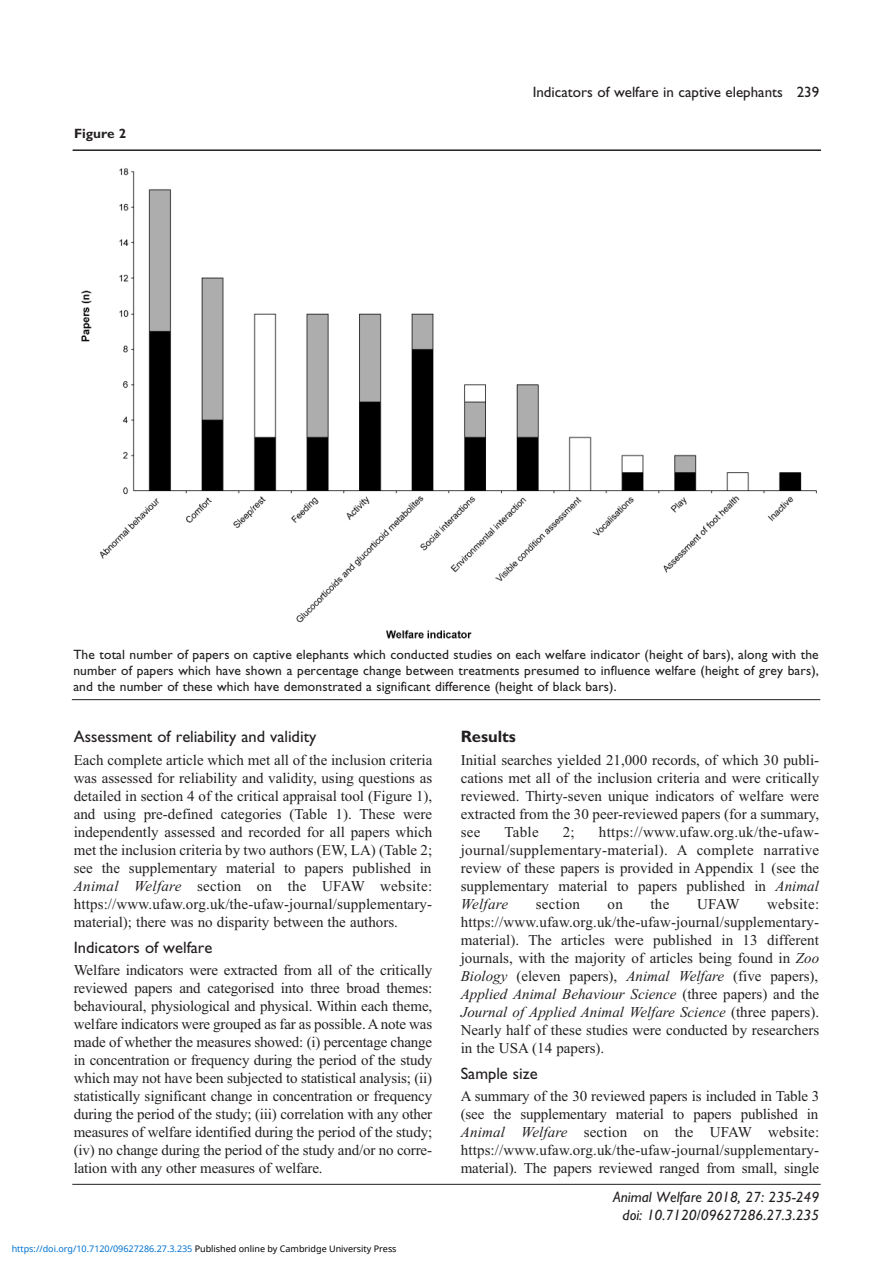
<style>
.page{position:relative;width:893px;height:1263px;background:#fff}
.page>*{position:absolute;margin:0;border:0;box-sizing:border-box;transform-origin:0 0}
.t1{font:16.5px "Gill Sans";color:#231f20}
.t2{font:700 16.5px "Gill Sans";color:#231f20}
.t3{font:15px/18px "Times New Roman";color:#231f20;text-align:justify}
.t4{font:italic 15px/18px "Gill Sans";color:#231f20;text-align:right}
.t5{font:15px "Gill Sans";color:#231f20}
.t6{font:15px "Times New Roman";letter-spacing:.02em;color:#231f20}
.t7{font:13.5px/16.2px "Gill Sans";letter-spacing:.01em;color:#231f20;text-align:justify}
.t8{font:700 13.5px "Gill Sans";color:#231f20}
.t9{font:9px "Noto Sans";color:#0172cf}
.s1{font-style:italic}
.s2{color:#000}
</style>
<div class="page">
<hr style="left:72px;top:1184px;width:749px;height:1px;background:#231f20">
<hr style="left:73px;top:149px;width:748px;height:2px;background:#231f20">
<img style="left:81px;top:168px;width:736px;height:471px">
<hr style="left:72px;top:699px;width:748px;height:1px;background:#231f20">
<p class="t8" style="left:74px;top:126px;width:54px">Figure 2</p>
<p class="t5" style="left:533px;top:83px;width:288px">Indicators of welfare in captive elephants 239</p>
<p class="t7" style="left:73px;top:646px;width:747px">The total number of papers on captive elephants which conducted studies on each welfare indicator (height of bars), along with the number of papers which have shown a percentage change between treatments presumed to influence welfare (height of grey bars), and the number of these which have demonstrated a significant difference (height of black bars).</p>
<p class="t1" style="left:74px;top:727px;width:244px">Assessment of reliability and validity</p>
<p class="t3" style="left:74px;top:750px;width:360px">Each complete article which met all of the inclusion criteria was assessed for reliability and validity, using questions as detailed in section 4 of the critical appraisal tool (Figure 1), and using pre-defined categories (Table 1). These were independently assessed and recorded for all papers which met the inclusion criteria by two authors (EW, LA) (Table 2; see the supplementary material to papers published in <span class="s1">Animal Welfare</span> section on the UFAW website: https://www.ufaw.org.uk/the-ufaw-journal/supplementary&shy;material); there was no disparity between the authors.</p>
<p class="t1" style="left:74px;top:937px;width:140px">Indicators of welfare</p>
<p class="t3" style="left:74px;top:961px;width:360px">Welfare indicators were extracted from all of the critically reviewed papers and categorised into three broad themes: behavioural, physiological and physical. Within each theme, welfare indicators were grouped as far as possible. A note was made of whether the measures showed: (i) percentage change in concentration or frequency during the period of the study which may not have been subjected to statistical analysis; (ii) statistically significant change in concentration or frequency during the period of the study; (iii) correlation with any other measures of welfare identified during the period of the study; (iv) no change during the period of the study and/or no corre&shy;lation with any other measures of welfare.</p>
<p class="t9" style="left:12px;top:1243px;width:386px">https://doi.org/10.7120/09627286.27.3.235 <span class="s2">Published online by Cambridge University Press</span></p>
<p class="t2" style="left:461px;top:727px;width:57px">Results</p>
<p class="t3" style="left:461px;top:750px;width:360px">Initial searches yielded 21,000 records, of which 30 publi&shy;cations met all of the inclusion criteria and were critically reviewed. Thirty-seven unique indicators of welfare were extracted from the 30 peer-reviewed papers (for a summary, see</p>
<p class="t3" style="left:461px;top:822px;width:360px;text-indent:138px">https://www.ufaw.org.uk/the-ufaw&shy;journal/supplementary-material). A complete narrative review of these papers is provided in Appendix 1 (see the supplementary material to papers published in <span class="s1">Animal Welfare</span></p>
<p class="t3" style="left:504px;top:822px;width:36px">Table</p>
<p class="t3" style="left:563px;top:822px;width:13px">2;</p>
<p class="t3" style="left:461px;top:894px;width:360px;text-indent:306px">website: https://www.ufaw.org.uk/the-ufaw-journal/supplementary&shy;material). The articles were published in 13 different journals, with the majority of articles being found in <span class="s1">Zoo Biology</span> (eleven papers), <span class="s1">Animal Welfare</span> (five papers), <span class="s1">Applied Animal Behaviour Science</span> (three papers) and the <span class="s1">Journal of Applied Animal Welfare Science</span> (three papers).<br>Nearly half of these studies were conducted by researchers in the USA (14 papers).</p>
<p class="t1" style="left:461px;top:1063px;width:78px">Sample size</p>
<p class="t3" style="left:461px;top:1087px;width:360px">A summary of the 30 reviewed papers is included in Table 3 (see the supplementary material to papers published in <span class="s1">Animal Welfare</span> section on the UFAW website: https://www.ufaw.org.uk/the-ufaw-journal/supplementary&shy;material). The papers reviewed ranged from small, single</p>
<p class="t4" style="left:613px;top:1188px;width:208px">Animal Welfare 2018, 27: 235-249 doi: 10.7120/09627286.27.3.235</p>
<p class="t6" style="left:536px;top:894px;width:46px">section</p>
<p class="t3" style="left:608px;top:894px;width:17px">on</p>
<p class="t3" style="left:650px;top:894px;width:20px">the</p>
<p class="t3" style="left:697px;top:894px;width:44px">UFAW</p>
</div>
